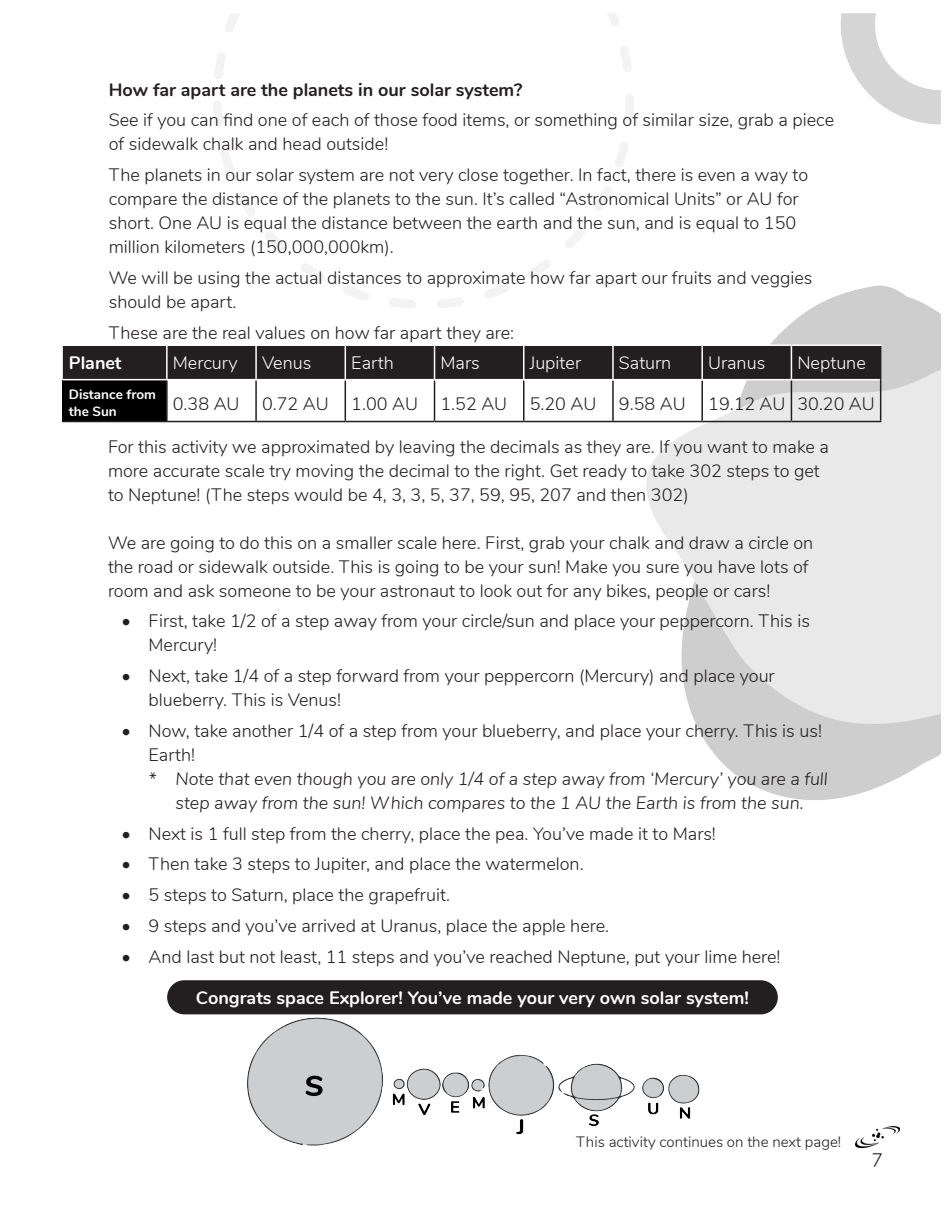
<style>
.page{position:relative;width:945px;height:1215px;background:#fff}
.page>*{position:absolute;margin:0;border:0;box-sizing:border-box;transform-origin:0 0}
.t1{font:300 19.5px "Nunito";color:#231f20}
.t2{font:300 18px/24px "Nunito";color:#231f20}
.t3{font:italic 300 18px/24px "Nunito";color:#231f20;text-align:center}
.t4{font:700 18px "Nunito";color:#fff}
.t5{font:300 18px "Nunito";color:#fff}
.t6{font:700 18px "Nunito";color:#231f20}
.t7{font:300 15px "Nunito";color:#231f20}
.t8{font:700 13.5px/16.2px "Nunito";color:#fff}
</style>
<div class="page">
<img style="left:62px;top:14px;width:879px;height:1134px">
<div style="left:167px;top:980px;width:611px;height:34px;background:#231f20;border-radius:17px"></div>
<img style="left:236px;top:1014px;width:473px;height:134px">
<div style="left:63px;top:346px;width:817px;height:33px;background:#231f20"></div>
<div style="left:63px;top:380px;width:104px;height:42px;background:#000"></div>
<hr style="left:166px;top:380px;width:2px;height:41px;background:#231f20">
<hr style="left:255px;top:380px;width:2px;height:41px;background:#231f20">
<hr style="left:345px;top:380px;width:1px;height:41px;background:#231f20">
<hr style="left:434px;top:380px;width:1px;height:41px;background:#231f20">
<hr style="left:523px;top:380px;width:2px;height:41px;background:#231f20">
<hr style="left:612px;top:380px;width:2px;height:41px;background:#231f20">
<hr style="left:701px;top:380px;width:2px;height:41px;background:#231f20">
<hr style="left:791px;top:380px;width:1px;height:41px;background:#231f20">
<hr style="left:63px;top:344px;width:104px;height:2px;background:#fff">
<hr style="left:167px;top:344px;width:89px;height:2px;background:#fff">
<hr style="left:256px;top:344px;width:89px;height:2px;background:#fff">
<hr style="left:345px;top:344px;width:90px;height:2px;background:#fff">
<hr style="left:435px;top:344px;width:89px;height:2px;background:#fff">
<hr style="left:524px;top:344px;width:89px;height:2px;background:#fff">
<hr style="left:613px;top:344px;width:89px;height:2px;background:#fff">
<hr style="left:702px;top:344px;width:89px;height:2px;background:#fff">
<hr style="left:791px;top:344px;width:90px;height:2px;background:#fff">
<hr style="left:63px;top:379px;width:104px;height:1px;background:#fff">
<hr style="left:167px;top:379px;width:89px;height:1px;background:#fff">
<hr style="left:256px;top:379px;width:89px;height:1px;background:#fff">
<hr style="left:345px;top:379px;width:90px;height:1px;background:#fff">
<hr style="left:435px;top:379px;width:89px;height:1px;background:#fff">
<hr style="left:524px;top:379px;width:89px;height:1px;background:#fff">
<hr style="left:613px;top:379px;width:89px;height:1px;background:#fff">
<hr style="left:702px;top:379px;width:89px;height:1px;background:#fff">
<hr style="left:791px;top:379px;width:89px;height:1px;background:#fff">
<hr style="left:166px;top:346px;width:2px;height:33px;background:#fff">
<hr style="left:255px;top:346px;width:2px;height:33px;background:#fff">
<hr style="left:345px;top:346px;width:1px;height:33px;background:#fff">
<hr style="left:434px;top:346px;width:1px;height:33px;background:#fff">
<hr style="left:523px;top:346px;width:2px;height:33px;background:#fff">
<hr style="left:612px;top:346px;width:2px;height:33px;background:#fff">
<hr style="left:701px;top:346px;width:2px;height:33px;background:#fff">
<hr style="left:791px;top:346px;width:1px;height:33px;background:#fff">
<hr style="left:63px;top:421px;width:104px;height:1px;background:#231f20">
<hr style="left:167px;top:421px;width:89px;height:1px;background:#231f20">
<hr style="left:256px;top:421px;width:89px;height:1px;background:#231f20">
<hr style="left:345px;top:421px;width:90px;height:1px;background:#231f20">
<hr style="left:435px;top:421px;width:89px;height:1px;background:#231f20">
<hr style="left:524px;top:421px;width:89px;height:1px;background:#231f20">
<hr style="left:613px;top:421px;width:89px;height:1px;background:#231f20">
<hr style="left:702px;top:421px;width:89px;height:1px;background:#231f20">
<hr style="left:791px;top:421px;width:90px;height:1px;background:#231f20">
<hr style="left:880px;top:380px;width:1px;height:41px;background:#231f20">
<hr style="left:880px;top:346px;width:1px;height:34px;background:#231f20">
<p class="t6" style="left:109px;top:76px;width:415px">How far apart are the planets in our solar system?</p>
<p class="t2" style="left:109px;top:107px;width:727px">See if you can find one of each of those food items, or something of similar size, grab a piece of sidewalk chalk and head outside!</p>
<p class="t2" style="left:109px;top:162px;width:701px">The planets in our solar system are not very close together. In fact, there is even a way to compare the distance of the planets to the sun. It’s called “Astronomical Units” or AU for short. One AU is equal the distance between the earth and the sun, and is equal to 150 million kilometers (150,000,000km).</p>
<p class="t2" style="left:109px;top:265px;width:705px">We will be using the actual distances to approximate how far apart our fruits and veggies should be apart.</p>
<p class="t2" style="left:109px;top:319px;width:407px">These are the real values on how far apart they are:</p>
<p class="t4" style="left:69px;top:350px;width:54px">Planet</p>
<p class="t5" style="left:173px;top:350px;width:66px">Mercury</p>
<p class="t5" style="left:262px;top:350px;width:51px">Venus</p>
<p class="t5" style="left:351px;top:350px;width:44px">Earth</p>
<p class="t5" style="left:441px;top:350px;width:41px">Mars</p>
<p class="t5" style="left:530px;top:350px;width:53px">Jupiter</p>
<p class="t5" style="left:619px;top:350px;width:54px">Saturn</p>
<p class="t5" style="left:708px;top:350px;width:59px">Uranus</p>
<p class="t5" style="left:797px;top:350px;width:70px">Neptune</p>
<p class="t8" style="left:69px;top:386px;width:89px">Distance from the Sun</p>
<p class="t2" style="left:173px;top:390px;width:68px">0.38 AU</p>
<p class="t2" style="left:262px;top:390px;width:68px">0.72 AU</p>
<p class="t2" style="left:351px;top:390px;width:68px">1.00 AU</p>
<p class="t2" style="left:441px;top:390px;width:68px">1.52 AU</p>
<p class="t2" style="left:530px;top:390px;width:68px">5.20 AU</p>
<p class="t2" style="left:619px;top:390px;width:68px">9.58 AU</p>
<p class="t2" style="left:708px;top:390px;width:79px">19.12 AU</p>
<p class="t2" style="left:797px;top:390px;width:79px">30.20 AU</p>
<p class="t2" style="left:108px;top:433px;width:723px">For this activity we approximated by leaving the decimals as they are. If you want to make a more accurate scale try moving the decimal to the right. Get ready to take 302 steps to get to Neptune! (The steps would be 4, 3, 3, 5, 37, 59, 95, 207 and then 302)</p>
<p class="t2" style="left:108px;top:529px;width:707px">We are going to do this on a smaller scale here. First, grab your chalk and draw a circle on the road or sidewalk outside. This is going to be your sun! Make you sure you have lots of room and ask someone to be your astronaut to look out for any bikes, people or cars!</p>
<p class="t2" style="left:148px;top:608px;width:663px;text-indent:-27px">• First, take 1/2 of a step away from your circle/sun and place your peppercorn. This is<br>Mercury!</p>
<p class="t2" style="left:148px;top:663px;width:628px;text-indent:-27px">• Next, take 1/4 of a step forward from your peppercorn (Mercury) and place your blueberry. This is Venus!</p>
<p class="t2" style="left:148px;top:718px;width:675px;text-indent:-27px">• Now, take another 1/4 of a step from your blueberry, and place your cherry. This is us!<br>Earth!</p>
<p class="t3" style="left:148px;top:766px;width:681px">* Note that even though you are only 1/4 of a step away from ‘Mercury’ you are a full step away from the sun! Which compares to the 1 AU the Earth is from the sun.</p>
<p class="t2" style="left:122px;top:820px;width:596px">• Next is 1 full step from the cherry, place the pea. You’ve made it to Mars!</p>
<p class="t2" style="left:122px;top:851px;width:464px">• Then take 3 steps to Jupiter, and place the watermelon.</p>
<p class="t2" style="left:122px;top:882px;width:330px">• 5 steps to Saturn, place the grapefruit.</p>
<p class="t2" style="left:122px;top:913px;width:489px">• 9 steps and you’ve arrived at Uranus, place the apple here.</p>
<p class="t2" style="left:122px;top:943px;width:661px">• And last but not least, 11 steps and you’ve reached Neptune, put your lime here!</p>
<p class="t4" style="left:196px;top:985px;width:555px">Congrats space Explorer! You’ve made your very own solar system!</p>
<p class="t7" style="left:576px;top:1131px;width:266px">This activity continues on the next page!</p>
<p class="t1" style="left:872px;top:1146px;width:13px">7</p>
</div>
